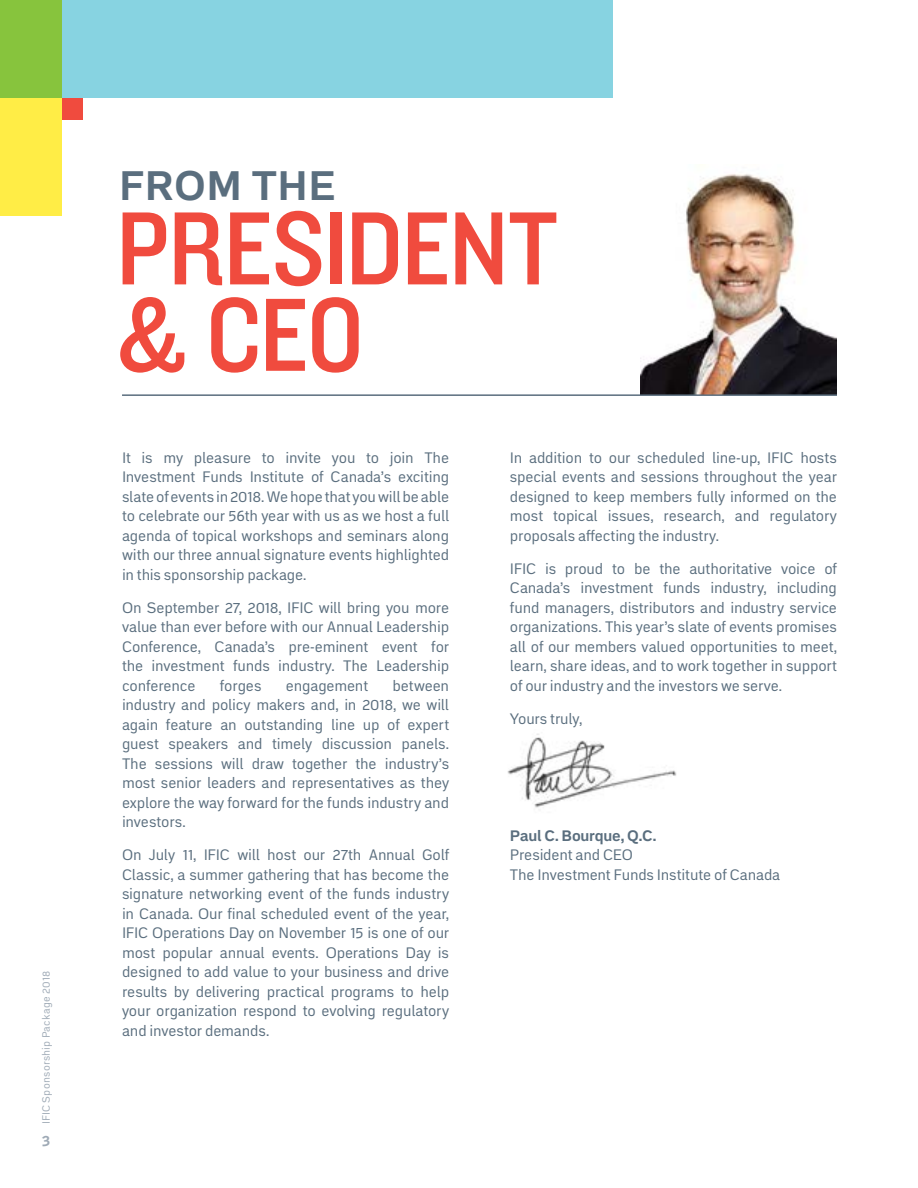
<style>
.page{position:relative;width:918px;height:1188px;background:#fff}
.page>*{position:absolute;margin:0;border:0;box-sizing:border-box;transform-origin:0 0}
.t1{font:108px/86.4px "Knockout 30 Junior Welterwt";letter-spacing:-.015em;color:#f04b3e}
.t2{font:700 40.8px "Embarcadero MVB Pro";letter-spacing:.01em;color:#5a6e7e}
.t3{font:15px/19.5px "Embarcadero MVB Pro";letter-spacing:-.01em;color:#5a6e7e;text-align:justify}
.t4{font:700 15px "Embarcadero MVB Pro";letter-spacing:-.015em;color:#5a6e7e}
.t5{font:700 15px "Embarcadero MVB Pro";color:#9faab6}
.t6{font:10.5px "Embarcadero MVB Pro";letter-spacing:.02em;color:#9faab6}
</style>
<div class="page">
<div style="left:0;top:0;width:613px;height:98px;background:#87d3e1"></div>
<svg style="left:0;top:0;width:62px;height:216px;background:#c8da41"></svg>
<div style="left:62px;top:98px;width:20px;height:22px;background:#f04b3e"></div>
<img style="left:640px;top:174px;width:197px;height:220px">
<img style="left:507px;top:733px;width:170px;height:75px">
<hr style="left:122px;top:394px;width:715px;height:2px;background:#5a6e7e">
<p class="t6" style="left:39px;top:1124px;width:155px;rotate:-90deg">IFIC Sponsorship Package 2018</p>
<p class="t5" style="left:42px;top:1130px;width:10px">3</p>
<h2 class="t2" style="left:119px;top:156px;width:218px">FROM THE</h2>
<h1 class="t1" style="left:116px;top:201px;width:443px">PRESIDENT &amp; CEO</h1>
<p class="t3" style="left:122px;top:447px;width:329px">It is my pleasure to invite you to join The Investment Funds Institute of Canada’s exciting slate of events in 2018. We hope that you will be able to celebrate our 56th year with us as we host a full agenda of topical workshops and seminars along with our three annual signature events highlighted in this sponsorship package.</p>
<p class="t3" style="left:122px;top:597px;width:329px">On September 27, 2018, IFIC will bring you more value than ever before with our Annual Leadership Conference, Canada’s pre-eminent event for the investment funds industry. The Leadership conference</p>
<p class="t3" style="left:220px;top:675px;width:43px">forges</p>
<p class="t3" style="left:286px;top:675px;width:84px">engagement</p>
<p class="t3" style="left:122px;top:675px;width:329px;text-indent:271px">between industry and policy makers and, in 2018, we will again feature an outstanding line up of expert guest speakers and timely discussion panels.<br>The sessions will draw together the industry’s most senior leaders and representatives as they explore the way forward for the funds industry and investors.</p>
<p class="t3" style="left:122px;top:845px;width:329px">On July 11, IFIC will host our 27th Annual Golf Classic, a summer gathering that has become the signature networking event of the funds industry in Canada. Our final scheduled event of the year, IFIC Operations Day on November 15 is one of our most popular annual events. Operations Day is designed to add value to your business and drive results by delivering practical programs to help your organization respond to evolving regulatory and investor demands.</p>
<p class="t3" style="left:510px;top:447px;width:329px">In addition to our scheduled line-up, IFIC hosts special events and sessions throughout the year designed to keep members fully informed on the most topical issues, research, and regulatory proposals affecting the industry.</p>
<p class="t3" style="left:510px;top:558px;width:329px">IFIC is proud to be the authoritative voice of Canada’s investment funds industry, including fund managers, distributors and industry service organizations. This year’s slate of events promises all of our members valued opportunities to meet, learn, share ideas, and to work together in support of our industry and the investors we serve.</p>
<p class="t3" style="left:510px;top:708px;width:74px">Yours truly,</p>
<p class="t4" style="left:510px;top:825px;width:148px">Paul C. Bourque, Q.C.</p>
<p class="t3" style="left:510px;top:845px;width:272px">President and CEO<br>The Investment Funds Institute of Canada</p>
</div>
